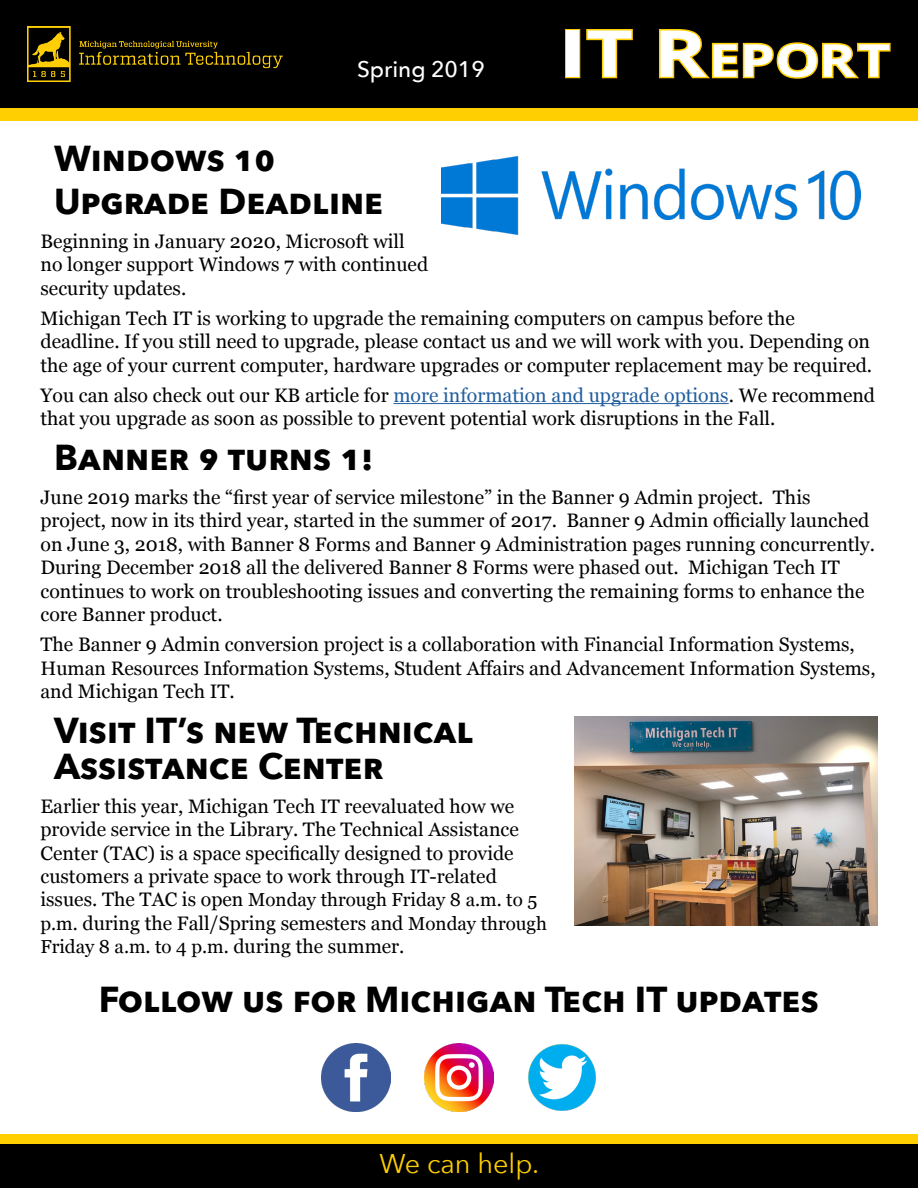
<style>
.page{position:relative;width:918px;height:1188px;background:#fff}
.page>*{position:absolute;margin:0;border:0;box-sizing:border-box;transform-origin:0 0}
.t1{font:700 45.3px "Open Sans";color:#fff;scale:1.25 1}
.t2{font:700 36px/43.2px "Avenir Next";color:#000}
.t3{font:27px "Avenir Next";color:#ffcf01}
.t4{font:500 22.65px "Avenir Next";color:#fff}
.t5{font:19.5px/23.4px "Georgia";color:#000}
.t6{font:18.75px "Georgia";color:#000}
.s1{font-size:64.8px}
.s2{color:#215e9e}
.s3{font-size:19.5px}
.s4{font-size:18.75px}
</style>
<div class="page">
<div style="left:0;top:86px;width:918px;height:35px;background:#ffcf01"></div>
<div style="left:0;top:0;width:918px;height:108px;background:#000"></div>
<img style="left:27px;top:27px;width:256px;height:54px">
<div style="left:565px;top:29px;width:15px;height:49px;border:3px solid #ffcf01"></div>
<svg style="left:585px;top:27px;width:49px;height:53px;background:#352b00"></svg>
<svg style="left:657px;top:27px;width:235px;height:53px;background:#423500"></svg>
<hr style="left:393px;top:403px;width:336px;height:1px;background:#215e9e">
<img style="left:442px;top:157px;width:419px;height:78px">
<img style="left:574px;top:716px;width:304px;height:210px">
<img style="left:322px;top:1043px;width:69px;height:69px">
<img style="left:425px;top:1043px;width:68px;height:69px">
<img style="left:528px;top:1044px;width:68px;height:67px">
<div style="left:0;top:1134px;width:918px;height:38px;background:#ffcf01"></div>
<div style="left:0;top:1144px;width:918px;height:44px;background:#000"></div>
<p class="t4" style="left:357px;top:49px;width:129px">Spring 2019</p>
<h1 class="t1" style="left:559px;top:28px;width:235px"><span class="s1">IT R</span>EPORT</h1>
<h2 class="t2" style="left:54px;top:136px;width:331px">Windows 10<br>Upgrade Deadline</h2>
<p class="t5" style="left:40px;top:229px;width:389px">Beginning in January 2020, Microsoft will no longer support Windows 7 with continued security updates.</p>
<p class="t5" style="left:40px;top:306px;width:833px">Michigan Tech IT is working to upgrade the remaining computers on campus before the deadline. If you still need to upgrade, please contact us and we will work with you. Depending on the age of your current computer, hardware upgrades or computer replacement may be required.</p>
<p class="t5" style="left:40px;top:383px;width:836px">You can also check out our KB article for <span class="s2">more information and upgrade options</span>. We recommend that you upgrade as soon as possible to prevent potential work disruptions in the Fall.</p>
<h2 class="t2" style="left:54px;top:436px;width:321px">Banner 9 turns 1!</h2>
<p class="t5" style="left:40px;top:485px;width:836px">June 2019 marks the “first year of service milestone” in the Banner 9 Admin project. This project, now in its third year, started in the summer of 2017. Banner 9 Admin officially launched on June 3, 2018, with Banner 8 Forms and Banner 9 Administration pages running concurrently.<br>During December 2018 all the delivered Banner 8 Forms were phased out. Michigan Tech IT continues to work on troubleshooting issues and converting the remaining forms to enhance the core Banner product.</p>
<p class="t5" style="left:40px;top:632px;width:837px">The Banner 9 Admin conversion project is a collaboration with Financial Information Systems,<br>Human Resources Information Systems, Student Affairs and Advancement Information Systems, and Michigan Tech IT.</p>
<h2 class="t2" style="left:54px;top:712px;width:421px;line-height:36px">Visit IT’s new Technical<br>Assistance Center</h2>
<p class="t5" style="left:40px;top:793px;width:480px">Earlier this year, Michigan Tech IT reevaluated how we provide service in the Library. The Technical Assistance Center (TAC) is a space specifically designed to provide customers a private space to work through IT-related</p>
<p class="t6" style="left:40px;top:886px;width:498px"><span class="s3">issues. The TAC is open</span> Monday through Friday 8 a.m. to 5</p>
<p class="t5" style="left:40px;top:910px;width:508px"><span class="s4">p.m.</span> during the Fall/Spring semesters and <span class="s4">Monday through</span></p>
<p class="t6" style="left:41px;top:933px;width:366px">Friday 8 a.m. to 4 p.m. <span class="s3">during the summer.</span></p>
<p class="t2" style="left:99px;top:977px;width:722px">Follow us for Michigan Tech IT updates</p>
<h3 class="t3" style="left:380px;top:1141px;width:161px">We can help.</h3>
</div>
